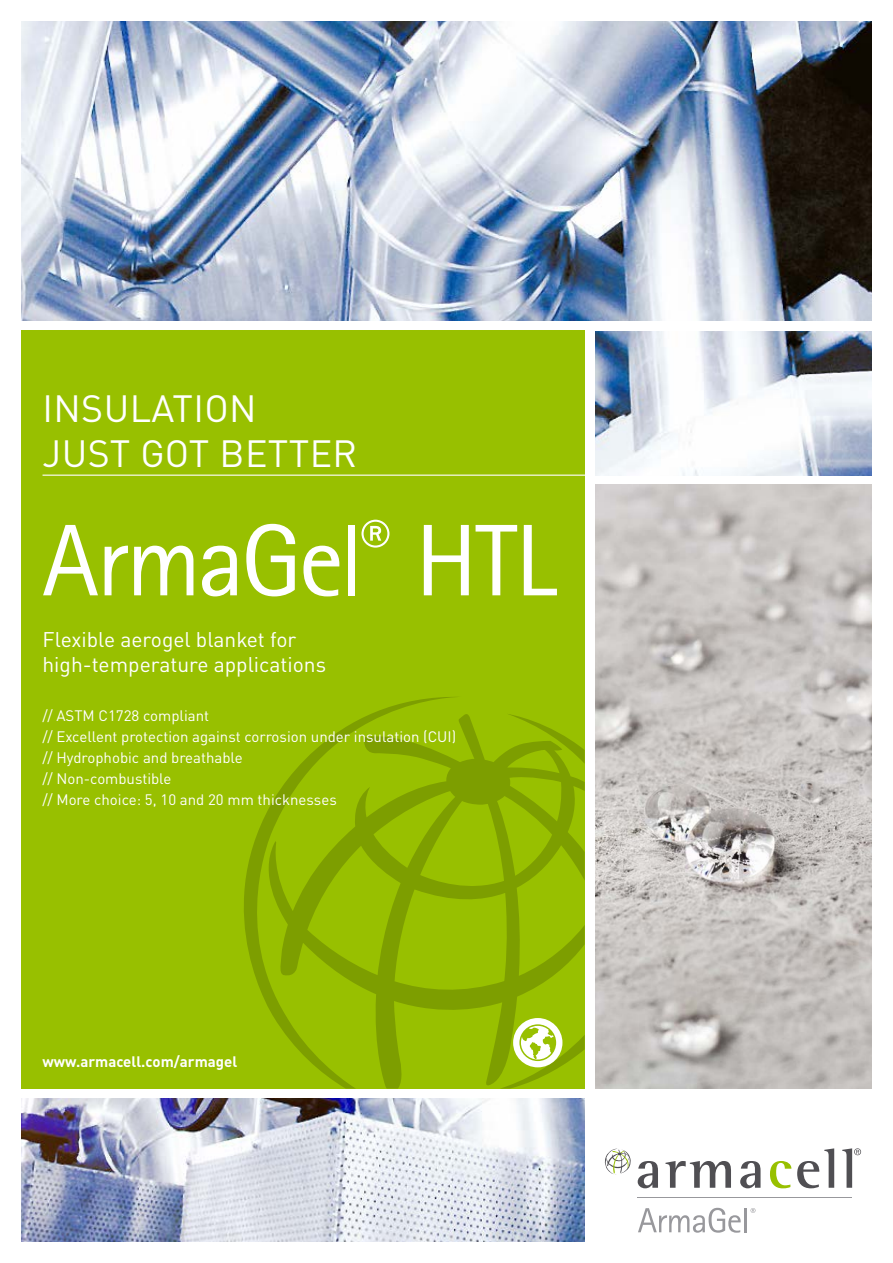
<style>
.page{position:relative;width:893px;height:1263px;background:#fff}
.page>*{position:absolute;margin:0;border:0;box-sizing:border-box;transform-origin:0 0}
._04_Copy_10_14{font:102px "Rotis Sans Serif Std";letter-spacing:-.025em;color:#fff}
.t1{font:37.5px "DIN Pro";letter-spacing:.01em;color:#fff}
.t2{font:21px "DIN Pro";color:#fff}
.t3{font:15px "DIN Pro";color:#fff}
.t4{font:700 15px "DIN Pro";color:#fff}
</style>
<div class="page">
<svg style="left:638px;top:1161px;width:20px;height:27px"></svg>
<svg style="left:665px;top:1161px;width:66px;height:27px"></svg>
<svg style="left:740px;top:1161px;width:20px;height:27px"></svg>
<svg style="left:770px;top:1161px;width:21px;height:27px"></svg>
<svg style="left:797px;top:1148px;width:37px;height:40px"></svg>
<svg style="left:842px;top:1148px;width:19px;height:40px"></svg>
<svg style="left:605px;top:1148px;width:26px;height:27px"></svg>
<hr style="left:638px;top:1198px;width:214px;height:1px;background:#98989c">
<svg style="left:638px;top:1208px;width:103px;height:25px"></svg>
<hr style="left:744px;top:1208px;width:3px;height:24px;background:#98989c">
<svg style="left:750px;top:1208px;width:5px;height:5px"></svg>
<div style="left:21px;top:331px;width:564px;height:758px;background:#98c000"></div>
<hr style="left:43px;top:475px;width:546px;height:1px;background:#fff">
<img style="left:595px;top:485px;width:277px;height:604px">
<svg style="left:244px;top:697px;width:341px;height:392px"></svg>
<div style="left:513px;top:1018px;width:49px;height:49px;background:#fff;border-radius:50%"></div>
<svg style="left:519px;top:1024px;width:37px;height:37px"></svg>
<img style="left:21px;top:21px;width:851px;height:299px">
<img style="left:595px;top:332px;width:277px;height:144px">
<img style="left:21px;top:1098px;width:564px;height:144px">
<p class="t1" style="left:43px;top:379px;width:216px">INSULATION</p>
<p class="t1" style="left:43px;top:424px;width:316px">JUST GOT BETTER</p>
<p class="_04_Copy_10_14" style="left:42px;top:501px;width:516px">ArmaGel<sup>®</sup> HTL</p>
<p class="t2" style="left:43px;top:623px;width:255px">Flexible aerogel blanket for</p>
<p class="t2" style="left:43px;top:648px;width:285px">high-temperature applications</p>
<p class="t3" style="left:43px;top:704px;width:168px">// ASTM C1728 compliant</p>
<p class="t3" style="left:43px;top:725px;width:415px">// Excellent protection against corrosion under insulation (CUI)</p>
<p class="t3" style="left:43px;top:746px;width:202px">// Hydrophobic and breathable</p>
<p class="t3" style="left:43px;top:767px;width:130px">// Non-combustible</p>
<p class="t3" style="left:43px;top:788px;width:296px">// More choice: 5, 10 and 20 mm thicknesses</p>
<p class="t4" style="left:43px;top:1049px;width:196px">www.armacell.com/armagel</p>
</div>
